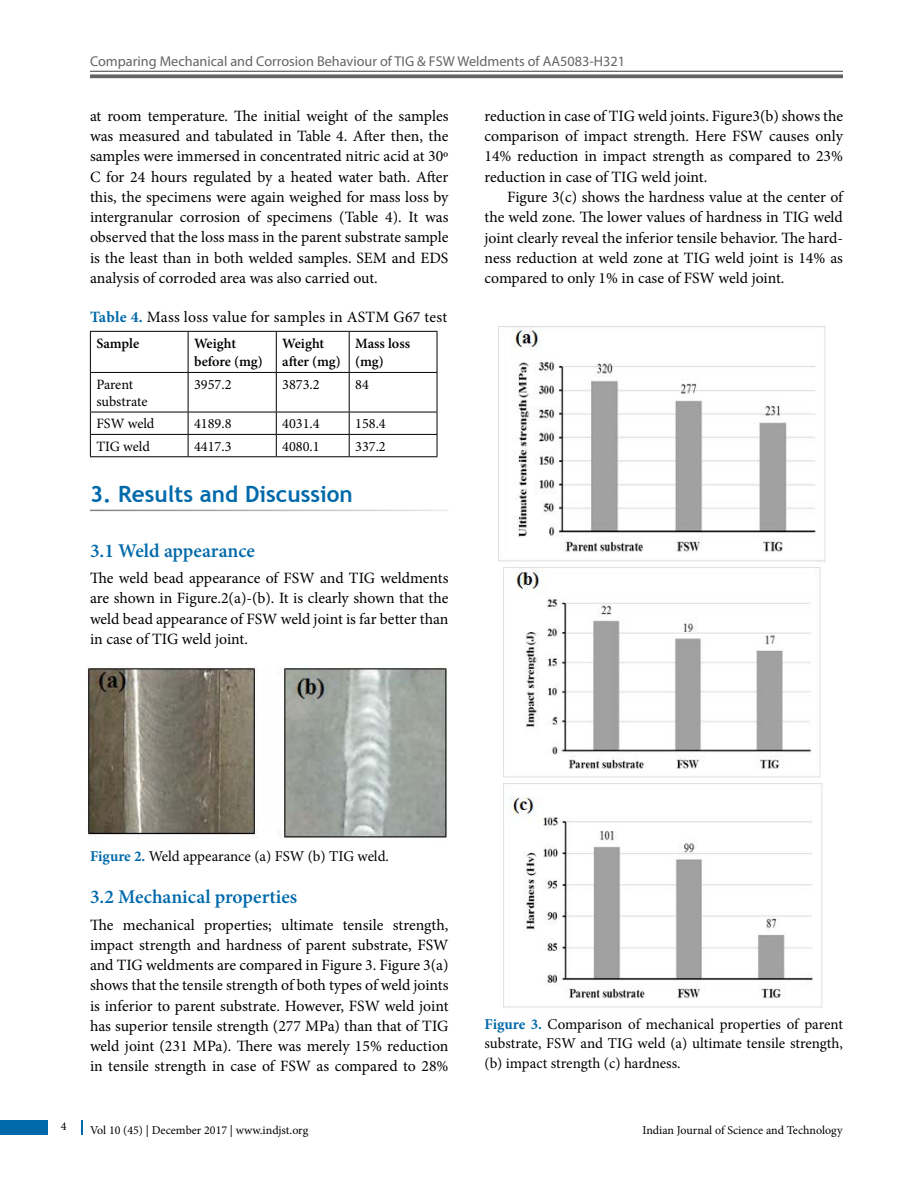
<style>
.page{position:relative;width:918px;height:1188px;background:#fff}
.page>*{position:absolute;margin:0;border:0;box-sizing:border-box;transform-origin:0 0}
.t1{font:700 22.5px "Trebuchet MS";color:#0069aa}
.t2{font:600 19.5px "Minion Pro";color:#0069aa}
.t3{font:15.75px/20.2px "Minion Pro";color:#000;text-align:justify}
.t4{font:15px/19.5px "Minion Pro";color:#000;text-align:justify}
.t5{font:14.25px/17.2px "Minion Pro";color:#000}
.t6{font:14.25px "Myriad Pro";color:#636466}
.t7{font:600 14.25px/18.8px "Minion Pro";letter-spacing:-.005em;color:#000}
.t8{font:12px "Minion Pro";color:#000}
.s1{font-weight:700;color:#0069aa}
</style>
<div class="page">
<div style="left:0;top:1120px;width:47px;height:15px;background:#0069aa"></div>
<svg style="left:81px;top:1120px;width:1px;height:15px"></svg>
<hr style="left:90px;top:71px;width:753px;height:1px;background:#636466">
<svg style="left:90px;top:74px;width:753px;height:4px;background:#737476"></svg>
<hr style="left:90px;top:331px;width:98px;height:1px;background:#000">
<hr style="left:90px;top:332px;width:1px;height:40px;background:#000">
<hr style="left:188px;top:331px;width:88px;height:1px;background:#000">
<hr style="left:188px;top:332px;width:1px;height:40px;background:#000">
<hr style="left:276px;top:331px;width:73px;height:1px;background:#000">
<hr style="left:276px;top:332px;width:1px;height:40px;background:#000">
<hr style="left:349px;top:331px;width:88px;height:1px;background:#000">
<hr style="left:349px;top:332px;width:1px;height:40px;background:#000">
<hr style="left:437px;top:332px;width:1px;height:40px;background:#000">
<hr style="left:90px;top:372px;width:98px;height:1px;background:#000">
<hr style="left:90px;top:373px;width:1px;height:39px;background:#000">
<hr style="left:188px;top:372px;width:88px;height:1px;background:#000">
<hr style="left:188px;top:373px;width:1px;height:39px;background:#000">
<hr style="left:276px;top:372px;width:73px;height:1px;background:#000">
<hr style="left:276px;top:373px;width:1px;height:39px;background:#000">
<hr style="left:349px;top:372px;width:88px;height:1px;background:#000">
<hr style="left:349px;top:373px;width:1px;height:39px;background:#000">
<hr style="left:437px;top:373px;width:1px;height:39px;background:#000">
<hr style="left:90px;top:412px;width:98px;height:1px;background:#000">
<hr style="left:188px;top:412px;width:88px;height:1px;background:#000">
<hr style="left:276px;top:412px;width:73px;height:1px;background:#000">
<hr style="left:349px;top:412px;width:88px;height:1px;background:#000">
<hr style="left:90px;top:434px;width:98px;height:1px;background:#000">
<svg style="left:90px;top:412px;width:1px;height:44px"></svg>
<hr style="left:188px;top:434px;width:88px;height:1px;background:#000">
<svg style="left:188px;top:412px;width:1px;height:44px"></svg>
<hr style="left:276px;top:434px;width:73px;height:1px;background:#000">
<svg style="left:276px;top:412px;width:1px;height:44px"></svg>
<hr style="left:349px;top:434px;width:88px;height:1px;background:#000">
<svg style="left:349px;top:412px;width:1px;height:44px"></svg>
<svg style="left:437px;top:412px;width:1px;height:44px"></svg>
<hr style="left:90px;top:456px;width:98px;height:1px;background:#000">
<hr style="left:188px;top:456px;width:88px;height:1px;background:#000">
<hr style="left:276px;top:456px;width:73px;height:1px;background:#000">
<hr style="left:349px;top:456px;width:88px;height:1px;background:#000">
<img style="left:88px;top:667px;width:359px;height:171px">
<img style="left:499px;top:326px;width:327px;height:236px">
<img style="left:503px;top:567px;width:318px;height:211px">
<img style="left:504px;top:783px;width:319px;height:225px">
<p class="t6" style="left:90px;top:53px;width:537px">Comparing Mechanical and Corrosion Behaviour of TIG &amp; FSW Weldments of AA5083-H321</p>
<p class="t3" style="left:90px;top:106px;width:360px">at room temperature. The initial weight of the samples was measured and tabulated in Table 4. After then, the samples were immersed in concentrated nitric acid at 30º C for 24 hours regulated by a heated water bath. After this, the specimens were again weighed for mass loss by intergranular corrosion of specimens (Table 4). It was observed that the loss mass in the parent substrate sample is the least than in both welded samples. SEM and EDS analysis of corroded area was also carried out.</p>
<p class="t3" style="left:90px;top:307px;width:359px"><span class="s1">Table 4.</span> Mass loss value for samples in ASTM G67 test</p>
<p class="t7" style="left:96px;top:334px;width:44px">Sample</p>
<p class="t7" style="left:194px;top:334px;width:70px">Weight before (mg)</p>
<p class="t7" style="left:282px;top:334px;width:60px">Weight after (mg)</p>
<p class="t7" style="left:355px;top:334px;width:56px">Mass loss (mg)</p>
<p class="t5" style="left:96px;top:376px;width:53px">Parent substrate</p>
<p class="t5" style="left:194px;top:376px;width:39px">3957.2</p>
<p class="t5" style="left:282px;top:376px;width:39px">3873.2</p>
<p class="t5" style="left:355px;top:376px;width:15px">84</p>
<p class="t5" style="left:96px;top:415px;width:60px">FSW weld</p>
<p class="t5" style="left:194px;top:415px;width:39px">4189.8</p>
<p class="t5" style="left:282px;top:415px;width:39px">4031.4</p>
<p class="t5" style="left:355px;top:415px;width:32px">158.4</p>
<p class="t5" style="left:96px;top:438px;width:55px">TIG weld</p>
<p class="t5" style="left:194px;top:438px;width:39px">4417.3</p>
<p class="t5" style="left:282px;top:438px;width:39px">4080.1</p>
<p class="t5" style="left:355px;top:438px;width:32px">337.2</p>
<h1 class="t1" style="left:90px;top:480px;width:264px">3. Results and Discussion</h1>
<p class="t2" style="left:90px;top:537px;width:167px">3.1 Weld appearance</p>
<p class="t3" style="left:90px;top:568px;width:360px">The weld bead appearance of FSW and TIG weldments are shown in Figure.2(a)-(b). It is clearly shown that the weld bead appearance of FSW weld joint is far better than in case of TIG weld joint.</p>
<p class="t3" style="left:485px;top:106px;width:360px">reduction in case of TIG weld joints. Figure3(b) shows the comparison of impact strength. Here FSW causes only 14% reduction in impact strength as compared to 23% reduction in case of TIG weld joint.</p>
<p class="t3" style="left:485px;top:187px;width:360px;text-indent:23px">Figure 3(c) shows the hardness value at the center of the weld zone. The lower values of hardness in TIG weld joint clearly reveal the inferior tensile behavior. The hard&shy;ness reduction at weld zone at TIG weld joint is 14% as compared to only 1% in case of FSW weld joint.</p>
<p class="t8" style="left:61px;top:1118px;width:7px">4</p>
<p class="t4" style="left:90px;top:846px;width:301px"><span class="s1">Figure 2.</span> Weld appearance (a) FSW (b) TIG weld.</p>
<p class="t2" style="left:90px;top:884px;width:209px">3.2 Mechanical properties</p>
<p class="t3" style="left:90px;top:915px;width:360px">The mechanical properties; ultimate tensile strength, impact strength and hardness of parent substrate, FSW and TIG weldments are compared in Figure 3. Figure 3(a) shows that the tensile strength of both types of weld joints is inferior to parent substrate. However, FSW weld joint has superior tensile strength (277 MPa) than that of TIG weld joint (231 MPa). There was merely 15% reduction in tensile strength in case of FSW as compared to 28%</p>
<p class="t4" style="left:484px;top:1014px;width:360px"><span class="s1">Figure 3.</span> Comparison of mechanical properties of parent substrate, FSW and TIG weld (a) ultimate tensile strength, (b) impact strength (c) hardness.</p>
<p class="t8" style="left:90px;top:1123px;width:220px">Vol 10 (45) | December 2017 | www.indjst.org</p>
<p class="t8" style="left:642px;top:1123px;width:202px">Indian Journal of Science and Technology</p>
</div>
